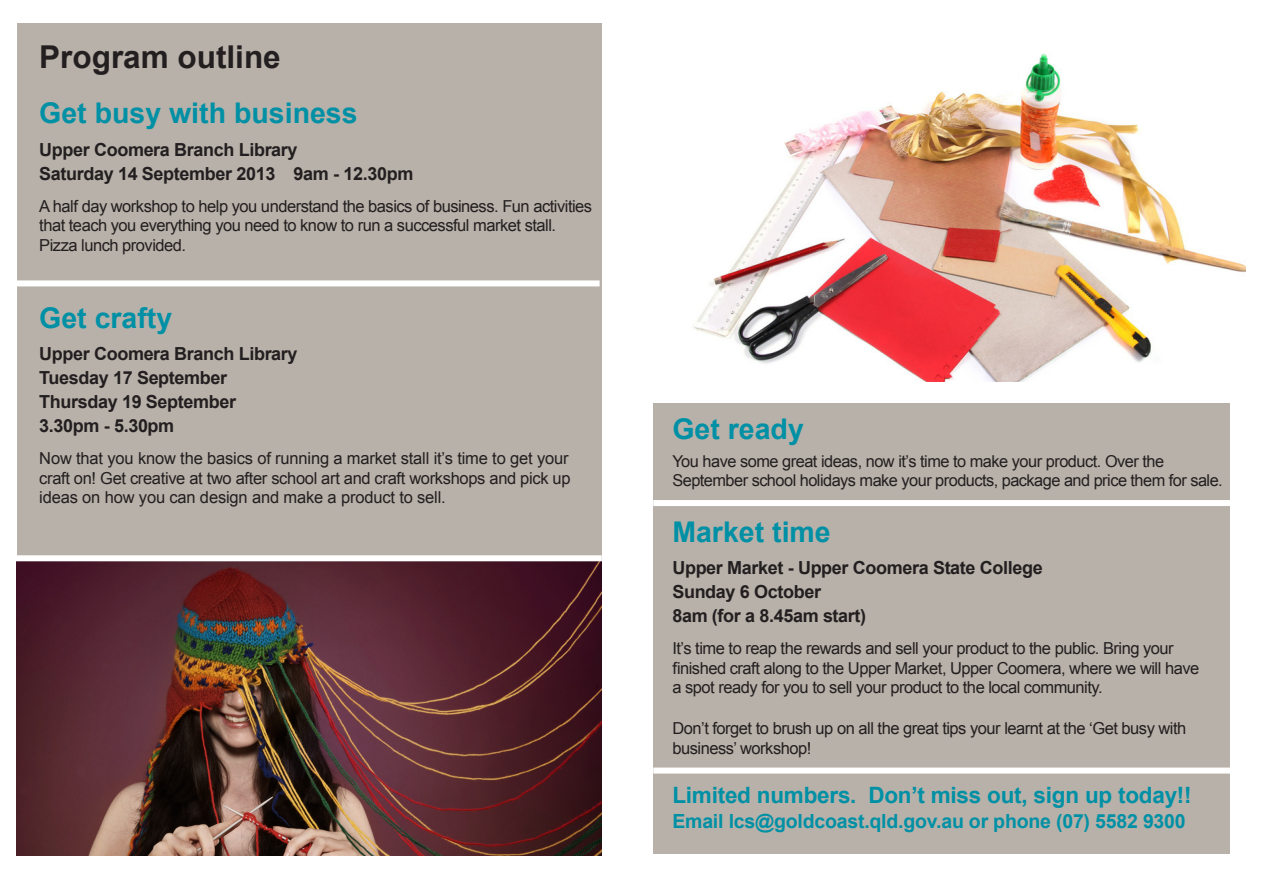
<style>
.page{position:relative;width:1263px;height:893px;background:#fff}
.page>*{position:absolute;margin:0;border:0;box-sizing:border-box;transform-origin:0 0}
.t1{font:700 31.5px "Arial";color:#231f20}
.Heading_2{font:700 28.5px "Arial";color:#0090a5}
.t2{font:700 22.5px "Arial";letter-spacing:-.01em;color:#0090a5}
.t3{font:700 19.5px "Arial";letter-spacing:-.01em;color:#0090a5}
.Address_info{font:700 18px/24px "Arial";letter-spacing:-.02em;color:#231f20}
.Paragraph{font:16.5px/19.5px "Arial";letter-spacing:-.03em;color:#231f20}
.Paragraph-2{font:16.35px/19.5px "Arial";letter-spacing:-.03em;color:#231f20}
</style>
<div class="page">
<div style="left:17px;top:23px;width:585px;height:547px;background:#b8b1a9"></div>
<img style="left:17px;top:561px;width:585px;height:294px">
<div style="left:17px;top:280px;width:583px;height:6px;background:#fff"></div>
<div style="left:15px;top:555px;width:587px;height:6px;background:#fff"></div>
<div style="left:653px;top:404px;width:577px;height:450px;background:#b8b1a9"></div>
<img style="left:692px;top:53px;width:554px;height:328px">
<div style="left:653px;top:500px;width:577px;height:6px;background:#fff"></div>
<div style="left:653px;top:768px;width:577px;height:6px;background:#fff"></div>
<p class="t1" style="left:39px;top:36px;width:243px">Program outline</p>
<p class="Heading_2" style="left:39px;top:94px;width:320px">Get busy with business</p>
<p class="Address_info" style="left:39px;top:138px;width:376px">Upper Coomera Branch Library<br>Saturday 14 September 2013 9am - 12.30pm</p>
<p class="Paragraph" style="left:39px;top:196px;width:554px">A half day workshop to help you understand the basics of business. Fun activities that teach you everything you need to know to run a successful market stall.<br>Pizza lunch provided.</p>
<p class="Heading_2" style="left:39px;top:299px;width:135px">Get crafty</p>
<p class="Address_info" style="left:39px;top:342px;width:260px">Upper Coomera Branch Library<br>Tuesday 17 September<br>Thursday 19 September<br>3.30pm - 5.30pm</p>
<p class="Paragraph" style="left:39px;top:449px;width:533px;text-align:justify">Now that you know the basics of running a market stall it’s time to get your craft on! Get creative at two after school art and craft workshops and pick up ideas on how you can design and make a product to sell.</p>
<p class="Heading_2" style="left:672px;top:410px;width:133px">Get ready</p>
<p class="Paragraph-2" style="left:672px;top:451px;width:552px">You have some great ideas, now it’s time to make your product. Over the<br>September school holidays make your products, package and price them for sale.</p>
<p class="Heading_2" style="left:672px;top:513px;width:160px">Market time</p>
<p class="Address_info" style="left:672px;top:556px;width:372px">Upper Market - Upper Coomera State College<br>Sunday 6 October<br>8am (for a 8.45am start)</p>
<p class="Paragraph" style="left:672px;top:639px;width:528px">It’s time to reap the rewards and sell your product to the public. Bring your finished craft along to the Upper Market, Upper Coomera, where we will have a spot ready for you to sell your product to the local community.</p>
<p class="Paragraph" style="left:672px;top:719px;width:515px">Don’t forget to brush up on all the great tips your learnt at the ‘Get busy with business’ workshop!</p>
<p class="t2" style="left:672px;top:780px;width:521px">Limited numbers. Don’t miss out, sign up today!!</p>
<p class="t3" style="left:672px;top:808px;width:515px">Email lcs@goldcoast.qld.gov.au or phone (07) 5582 9300</p>
</div>
